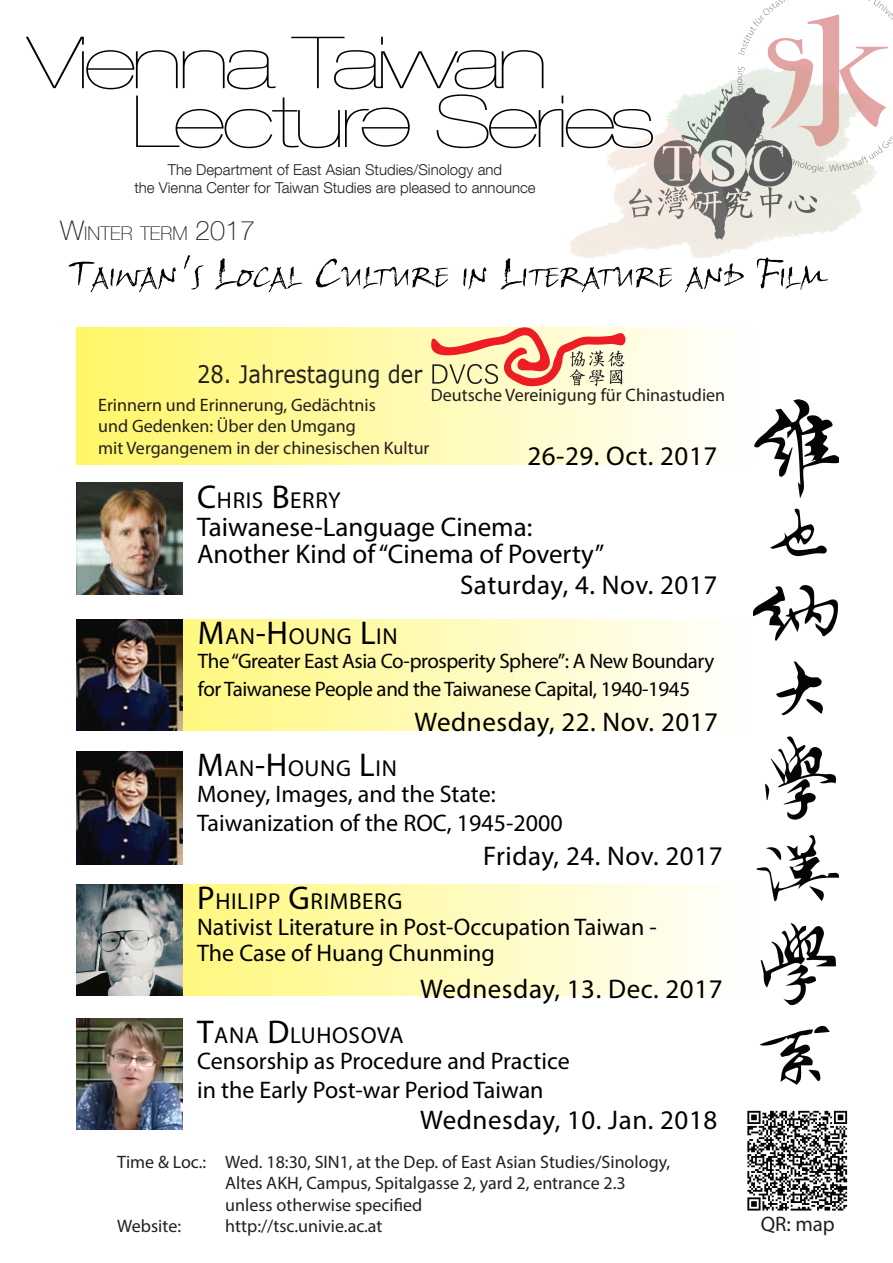
<style>
.page{position:relative;width:893px;height:1263px;background:#fff}
.page>*{position:absolute;margin:0;border:0;box-sizing:border-box;transform-origin:0 0}
.t1{font:200 expanded 72px/58.8px "Helvetica Neue LT Com";letter-spacing:-.05em;color:#000;scale:1.2 1}
.t2{font:27px "Myriad Pro";letter-spacing:.02em;color:#000}
.t3{font:27px/26.4px "Myriad Pro";color:#000}
.t4{font:24.15px "Verdana";color:#231f20;scale:.87 1}
.t5{font:24px/28.8px "Myriad Pro";color:#000}
.t6{font:23.1px "Myriad Pro";letter-spacing:.03em;color:#000}
.t7{font:21px/28.2px "Myriad Pro";letter-spacing:-.02em;color:#000}
.t8{font:21px "Myriad Pro";color:#231f20}
.t9{font:100 18.9px "Helvetica Neue LT Com";color:#231f20}
.t10{font:18px/21.6px "Myriad Pro";color:#231f20}
.t11{font:300 15px/18px "Helvetica Neue LT Com";color:#231f20;text-align:center}
.s1{color:#fff}
.s2{font-size:27px}
.s3{font-size:33px}
</style>
<div class="page">
<img style="left:570px;top:0;width:323px;height:293px">
<img style="left:753px;top:399px;width:86px;height:686px">
<svg style="left:69px;top:255px;width:759px;height:37px"></svg>
<img style="left:76px;top:483px;width:106px;height:111px">
<img style="left:76px;top:1018px;width:106px;height:111px">
<svg style="left:182px;top:619px;width:526px;height:111px;background:#fefab8"></svg>
<img style="left:76px;top:619px;width:106px;height:112px">
<svg style="left:77px;top:884px;width:632px;height:112px;background:#fefab8"></svg>
<img style="left:76px;top:884px;width:106px;height:111px">
<svg style="left:570px;top:34px;width:87px;height:117px"></svg>
<svg style="left:747px;top:1110px;width:101px;height:101px"></svg>
<svg style="left:747px;top:1111px;width:100px;height:99px"></svg>
<div style="left:76px;top:327px;width:677px;height:138px;background:linear-gradient(to right,#fff666,#fffefe)"></div>
<img style="left:76px;top:751px;width:106px;height:114px">
<svg style="left:429px;top:327px;width:197px;height:59px;background:#ecb897"></svg>
<h1 class="t1" style="left:131px;top:33px;width:437px;text-indent:-104px">Vienna Taiwan<br>Lectur<span class="s1">e</span> Series</h1>
<h1 class="t1" style="left:412px;top:164px;width:44px;rotate:-180deg">e</h1>
<p class="t11" style="left:134px;top:160px;width:403px">The Department of East Asian Studies/Sinology and<br>the Vienna Center for Taiwan Studies are pleased to announce</p>
<p class="t9" style="left:60px;top:222px;width:196px"><span class="s2">W</span>INTER TERM <span class="s2">2017</span></p>
<h3 class="t4" style="left:197px;top:358px;width:260px">28. Jahrestagung der</h3>
<p class="t10" style="left:431px;top:384px;width:296px">Deutsche Vereinigung für Chinastudien</p>
<p class="t10" style="left:98px;top:393px;width:333px">Erinnern und Erinnerung, Gedächtnis<br>und Gedenken: Über den Umgang<br>mit Vergangenem in der chinesischen Kultur</p>
<h2 class="t2" style="left:527px;top:439px;width:191px">26-29. Oct. 2017</h2>
<p class="t6" style="left:197px;top:486px;width:145px"><span class="s3">C</span>HRIS <span class="s3">B</span>ERRY</p>
<h2 class="t3" style="left:197px;top:514px;width:409px">Taiwanese-Language Cinema:<br>Another Kind of “Cinema of Poverty”</h2>
<h2 class="t2" style="left:460px;top:568px;width:259px">Saturday, 4. Nov. 2017</h2>
<p class="t6" style="left:198px;top:622px;width:201px"><span class="s3">M</span>AN<span class="s3">-H</span> OUNG <span class="s3">L</span>IN</p>
<p class="t7" style="left:198px;top:647px;width:518px">The “Greater East Asia Co-prosperity Sphere”: A New Boundary for Taiwanese People and the Taiwanese Capital, 1940-1945</p>
<h2 class="t2" style="left:415px;top:705px;width:305px">Wednesday, 22. Nov. 2017</h2>
<p class="t6" style="left:197px;top:754px;width:201px"><span class="s3">M</span>AN<span class="s3">-H</span> OUNG <span class="s3">L</span>IN</p>
<h3 class="t5" style="left:197px;top:779px;width:367px">Money, Images, and the State:<br>Taiwanization of the ROC, 1945-2000</h3>
<h2 class="t2" style="left:483px;top:839px;width:241px">Friday, 24. Nov. 2017</h2>
<p class="t6" style="left:197px;top:887px;width:207px"><span class="s3">P</span>HILIPP <span class="s3">G</span>RIMBERG</p>
<h3 class="t5" style="left:197px;top:914px;width:461px;line-height:25.8px">Nativist Literature in Post-Occupation Taiwan -<br>The Case of Huang Chunming</h3>
<h2 class="t2" style="left:420px;top:972px;width:304px">Wednesday, 13. Dec. 2017</h2>
<p class="t6" style="left:197px;top:1021px;width:208px"><span class="s3">T</span>ANA <span class="s3">D</span>LUHOSOVA</p>
<h3 class="t5" style="left:197px;top:1046px;width:374px">Censorship as Procedure and Practice in the Early Post-war Period Taiwan</h3>
<h2 class="t2" style="left:420px;top:1104px;width:299px">Wednesday, 10. Jan. 2018</h2>
<p class="t10" style="left:117px;top:1150px;width:554px">Time &amp; Loc.: Wed. 18:30, SIN1, at the Dep. of East Asian Studies/Sinology,</p>
<p class="t10" style="left:225px;top:1172px;width:402px">Altes AKH, Campus, Spitalgasse 2, yard 2, entrance 2.3</p>
<p class="t10" style="left:225px;top:1194px;width:199px">unless otherwise specified</p>
<p class="t10" style="left:117px;top:1215px;width:65px">Website:</p>
<p class="t10" style="left:225px;top:1215px;width:159px">http://tsc.univie.ac.at</p>
<p class="t8" style="left:761px;top:1211px;width:76px">QR: map</p>
</div>
